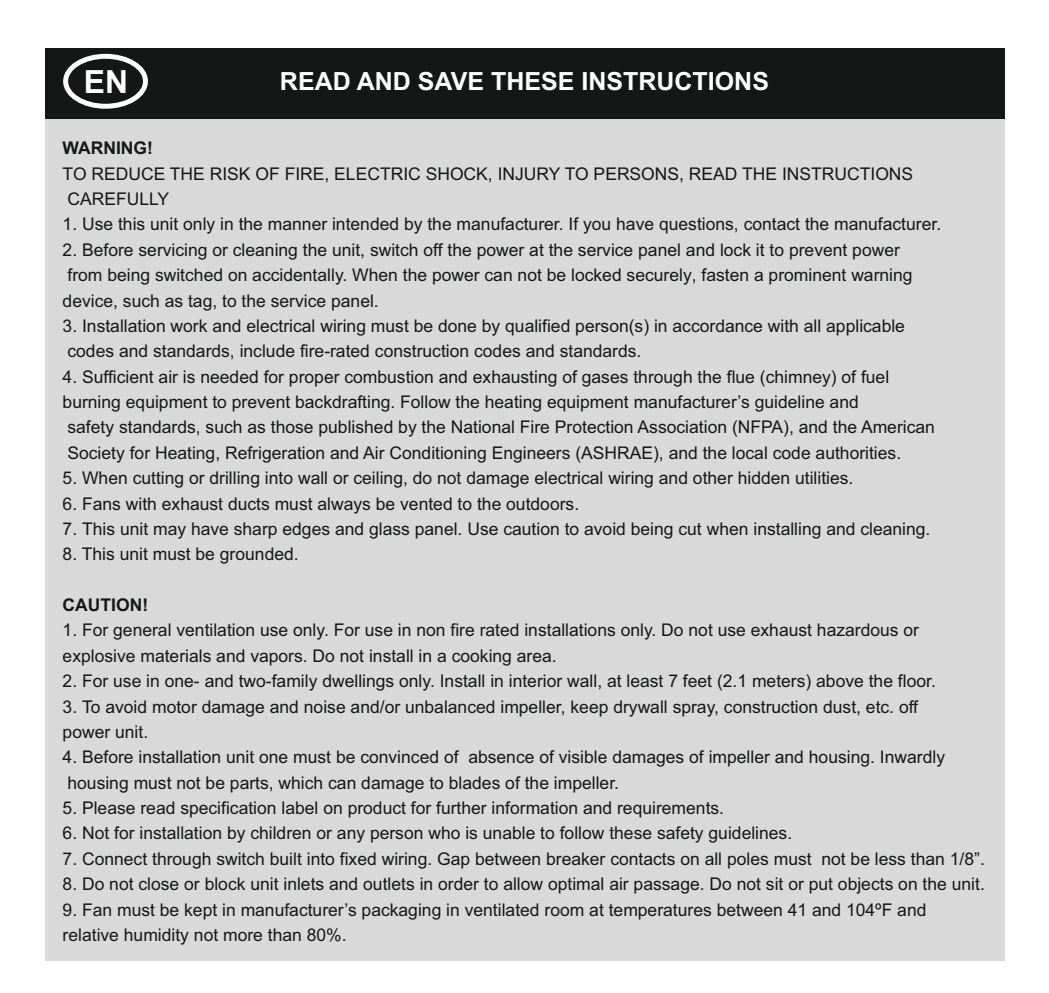
<style>
.page{position:relative;width:1049px;height:993px;background:#fff}
.page>*{position:absolute;margin:0;border:0;box-sizing:border-box;transform-origin:0 0}
.t1{font:700 32px "Arial";color:#fff}
.t2{font:700 25px "Arial";color:#fff}
.t3{font:17.5px/25.2px "Arial";color:#151616}
.t4{font:700 17.5px "Arial";color:#151616}
</style>
<div class="page">
<div style="left:45px;top:118px;width:959px;height:842px;background:#d9d9da"></div>
<div style="left:45px;top:48px;width:959px;height:70px;background:#151616"></div>
<div style="left:63px;top:54px;width:85px;height:55px;border:5px solid #fff;border-radius:50%"></div>
<h1 class="t1" style="left:84px;top:69px;width:46px">EN</h1>
<h2 class="t2" style="left:280px;top:71px;width:490px">READ AND SAVE THESE INSTRUCTIONS</h2>
<p class="t4" style="left:63px;top:141px;width:92px">WARNING!</p>
<p class="t3" style="left:63px;top:162px;width:852px">TO REDUCE THE RISK OF FIRE, ELECTRIC SHOCK, INJURY TO PERSONS, READ THE INSTRUCTIONS<br>CAREFULLY</p>
<p class="t3" style="left:63px;top:213px;width:880px">1. Use this unit only in the manner intended by the manufacturer. If you have questions, contact the manufacturer.</p>
<p class="t3" style="left:63px;top:238px;width:851px">2. Before servicing or cleaning the unit, switch off the power at the service panel and lock it to prevent power from being switched on accidentally. When the power can not be locked securely, fasten a prominent warning device, such as tag, to the service panel.</p>
<p class="t3" style="left:63px;top:314px;width:844px">3. Installation work and electrical wiring must be done by qualified person(s) in accordance with all applicable codes and standards, include fire-rated construction codes and standards.</p>
<p class="t3" style="left:63px;top:365px;width:874px">4. Sufficient air is needed for proper combustion and exhausting of gases through the flue (chimney) of fuel burning equipment to prevent backdrafting. Follow the heating equipment manufacturer’s guideline and<br>safety standards, such as those published by the National Fire Protection Association (NFPA), and the American Society for Heating, Refrigeration and Air Conditioning Engineers (ASHRAE), and the local code authorities.</p>
<p class="t3" style="left:63px;top:467px;width:792px">5. When cutting or drilling into wall or ceiling, do not damage electrical wiring and other hidden utilities.</p>
<p class="t3" style="left:63px;top:492px;width:518px">6. Fans with exhaust ducts must always be vented to the outdoors.</p>
<p class="t3" style="left:63px;top:517px;width:869px">7. This unit may have sharp edges and glass panel. Use caution to avoid being cut when installing and cleaning.</p>
<p class="t3" style="left:63px;top:543px;width:238px">8. This unit must be grounded.</p>
<p class="t4" style="left:63px;top:598px;width:87px">CAUTION!</p>
<p class="t3" style="left:63px;top:619px;width:858px">1. For general ventilation use only. For use in non fire rated installations only. Do not use exhaust hazardous or explosive materials and vapors. Do not install in a cooking area.</p>
<p class="t3" style="left:63px;top:669px;width:875px">2. For use in one- and two-family dwellings only. Install in interior wall, at least 7 feet (2.1 meters) above the floor.</p>
<p class="t3" style="left:63px;top:695px;width:857px">3. To avoid motor damage and noise and/or unbalanced impeller, keep drywall spray, construction dust, etc. off power unit.</p>
<p class="t3" style="left:63px;top:746px;width:884px">4. Before installation unit one must be convinced of absence of visible damages of impeller and housing. Inwardly housing must not be parts, which can damage to blades of the impeller.</p>
<p class="t3" style="left:63px;top:796px;width:663px">5. Please read specification label on product for further information and requirements.</p>
<p class="t3" style="left:63px;top:822px;width:731px">6. Not for installation by children or any person who is unable to follow these safety guidelines.</p>
<p class="t3" style="left:63px;top:847px;width:924px">7. Connect through switch built into fixed wiring. Gap between breaker contacts on all poles must not be less than 1/8”.</p>
<p class="t3" style="left:63px;top:872px;width:924px">8. Do not close or block unit inlets and outlets in order to allow optimal air passage. Do not sit or put objects on the unit.</p>
<p class="t3" style="left:63px;top:898px;width:865px">9. Fan must be kept in manufacturer’s packaging in ventilated room at temperatures between 41 and 104ºF and relative humidity not more than 80%.</p>
</div>
